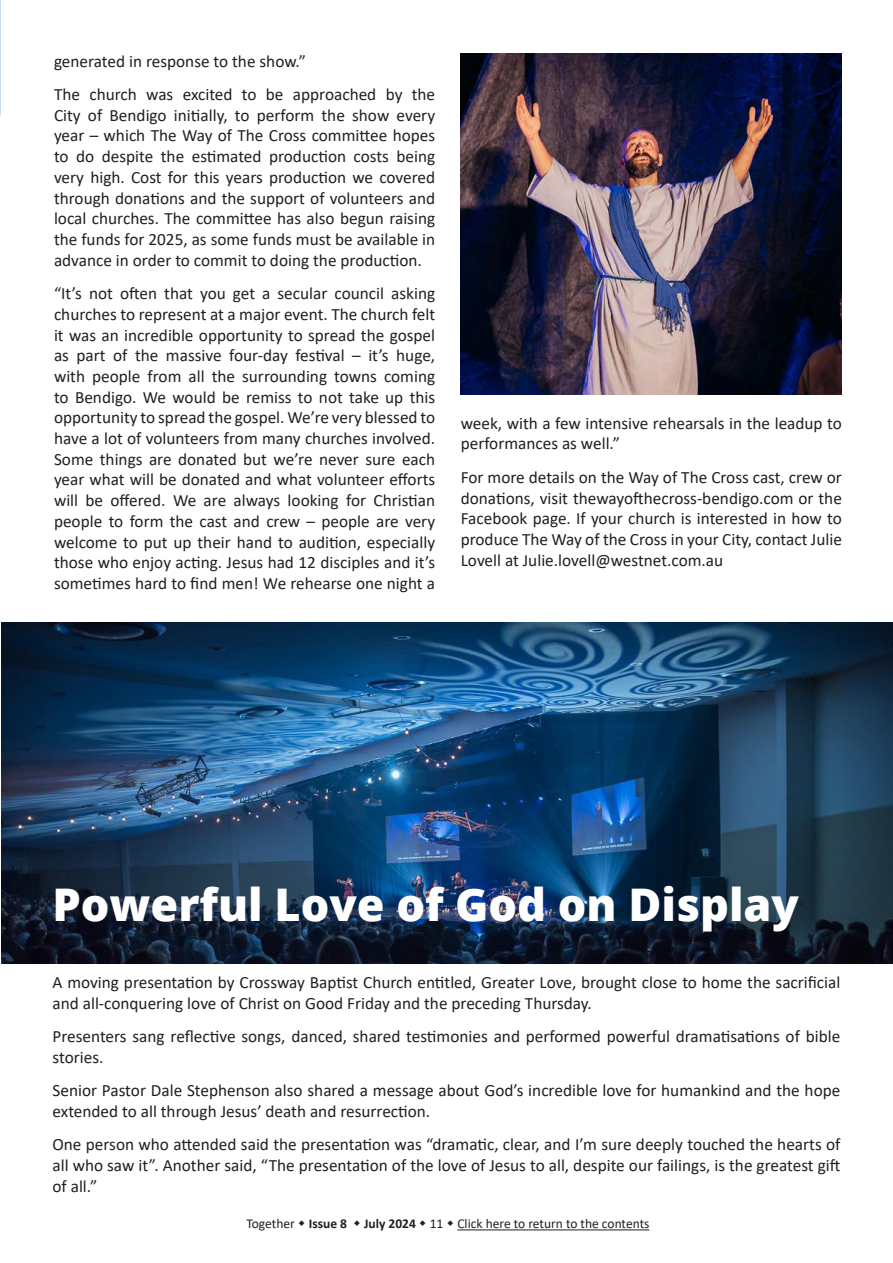
<style>
.page{position:relative;width:893px;height:1263px;background:#fff}
.page>*{position:absolute;margin:0;border:0;box-sizing:border-box;transform-origin:0 0}
.Article_Heading_-_white{font:800 45px "Open Sans";color:#fff}
.Article_paragraph{font:17.25px/20.7px "Calibri";color:#231f20;text-align:justify}
.t1{font:13.5px "Calibri";color:#231f20}
.s1{font-weight:700}
</style>
<div class="page">
<hr style="left:457px;top:1229px;width:192px;height:1px;background:#231f20">
<img style="left:461px;top:54px;width:381px;height:341px">
<img style="left:2px;top:622px;width:891px;height:341px">
<img style="left:0;top:0;width:1px;height:544px">
<p class="Article_paragraph" style="left:54px;top:50px;width:253px">generated in response to the show.”</p>
<p class="Article_paragraph" style="left:54px;top:84px;width:383px">The church was excited to be approached by the City of Bendigo initially, to perform the show every year – which The Way of The Cross committee hopes to do despite the estimated production costs being very high. Cost for this years production we covered through donations and the support of volunteers and local churches. The committee has also begun raising the funds for 2025, as some funds must be available in advance in order to commit to doing the production.</p>
<p class="Article_paragraph" style="left:54px;top:283px;width:383px">“It’s not often that you get a secular council asking churches to represent at a major event. The church felt it was an incredible opportunity to spread the gospel as part of the massive four-day festival – it’s huge, with people from all the surrounding towns coming to Bendigo. We would be remiss to not take up this opportunity to spread the gospel. We’re very blessed to have a lot of volunteers from many churches involved.<br>Some things are donated but we’re never sure each year what will be donated and what volunteer efforts will be offered. We are always looking for Christian people to form the cast and crew – people are very welcome to put up their hand to audition, especially those who enjoy acting. Jesus had 12 disciples and it’s sometimes hard to find men! We rehearse one night a</p>
<p class="Article_paragraph" style="left:461px;top:412px;width:383px">week, with a few intensive rehearsals in the leadup to performances as well.”</p>
<p class="Article_paragraph" style="left:461px;top:466px;width:383px">For more details on the Way of The Cross cast, crew or donations, visit thewayofthecross-bendigo.com or the Facebook page. If your church is interested in how to produce The Way of the Cross in your City, contact Julie Lovell at Julie.lovell@westnet.com.au</p>
<p class="Article_Heading_-_white" style="left:53px;top:870px;width:748px">Powerful Love of God on Display</p>
<p class="Article_paragraph" style="left:53px;top:971px;width:789px">A moving presentation by Crossway Baptist Church entitled, Greater Love, brought close to home the sacrificial and all-conquering love of Christ on Good Friday and the preceding Thursday.</p>
<p class="Article_paragraph" style="left:53px;top:1026px;width:789px">Presenters sang reflective songs, danced, shared testimonies and performed powerful dramatisations of bible stories.</p>
<p class="Article_paragraph" style="left:53px;top:1080px;width:789px">Senior Pastor Dale Stephenson also shared a message about God’s incredible love for humankind and the hope extended to all through Jesus’ death and resurrection.</p>
<p class="Article_paragraph" style="left:53px;top:1134px;width:789px">One person who attended said the presentation was “dramatic, clear, and I’m sure deeply touched the hearts of all who saw it”. Another said, “The presentation of the love of Jesus to all, despite our failings, is the greatest gift of all.”</p>
<p class="t1" style="left:246px;top:1214px;width:102px">Together <span class="s1">Issue 8</span></p>
<p class="t1" style="left:364px;top:1214px;width:287px"><span class="s1">July 2024</span> 11 Click here to return to the contents</p>
</div>
